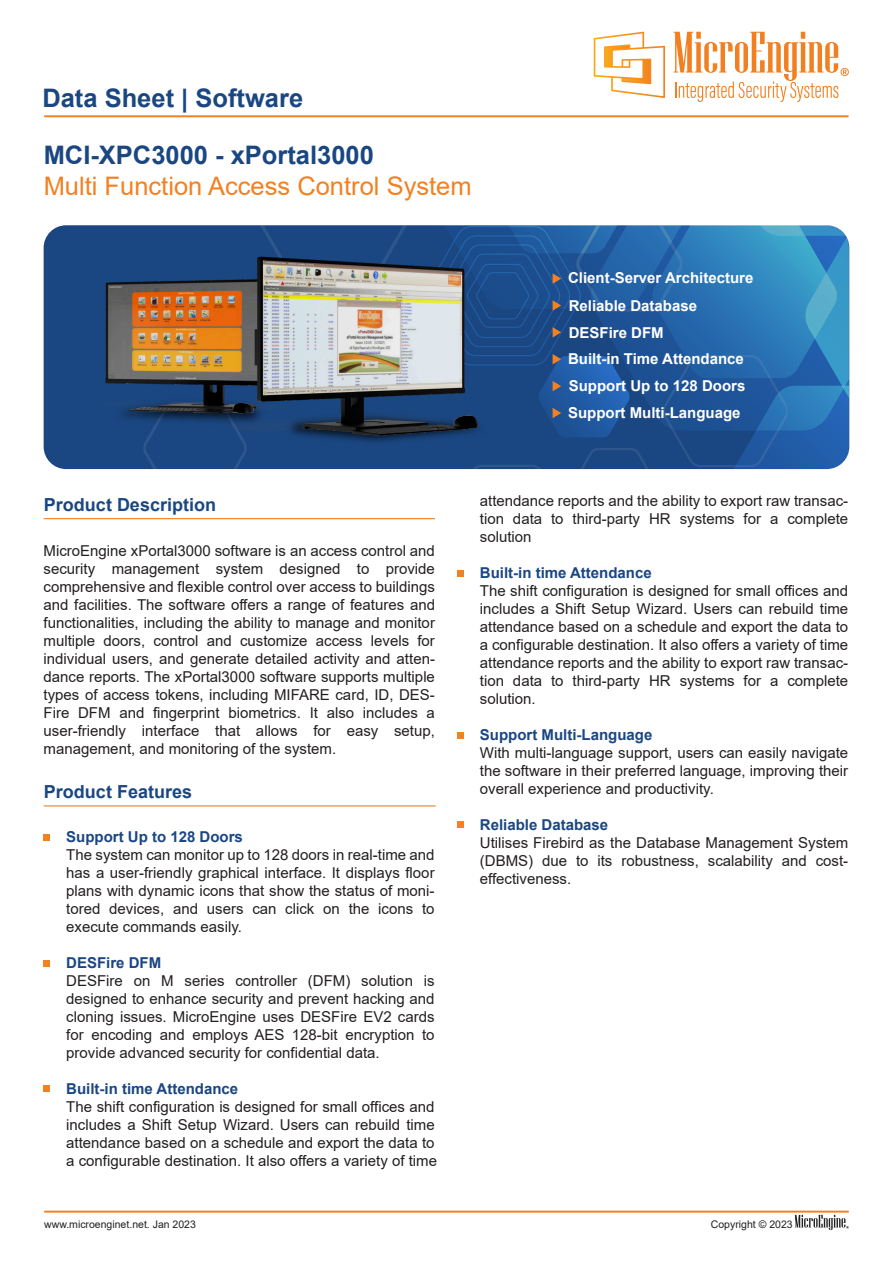
<style>
.page{position:relative;width:893px;height:1263px;background:#fff}
.page>*{position:absolute;margin:0;border:0;box-sizing:border-box;transform-origin:0 0}
.t1{font:700 25.5px "Arial";color:#1a4782}
.t2{font:25.5px "Arial";color:#f38020}
.t3{font:700 18px "Arial";color:#1a4782}
.t4{font:15px/18px "Arial";color:#231f20;text-align:justify}
.t5{font:700 15px "Arial";color:#fff}
.t6{font:700 15px "Arial";color:#1a4683}
.t7{font:10.5px "Arial";color:#231f20}
</style>
<div class="page">
<div style="left:44px;top:225px;width:805px;height:244px;background:#1a4782;border-radius:22px"></div>
<hr style="left:44px;top:1211px;width:805px;height:1px;background:#f38020">
<hr style="left:44px;top:115px;width:805px;height:2px;background:#f38020">
<svg style="left:674px;top:32px;width:175px;height:70px"></svg>
<svg style="left:594px;top:32px;width:71px;height:66px"></svg>
<svg style="left:795px;top:1215px;width:54px;height:15px"></svg>
<hr style="left:44px;top:518px;width:391px;height:1px;background:#f38020">
<svg style="left:517px;top:225px;width:332px;height:244px"></svg>
<hr style="left:44px;top:805px;width:392px;height:1px;background:#f38020">
<svg style="left:44px;top:835px;width:6px;height:6px"></svg>
<svg style="left:44px;top:1085px;width:6px;height:6px"></svg>
<svg style="left:44px;top:960px;width:6px;height:6px"></svg>
<svg style="left:457px;top:570px;width:6px;height:6px"></svg>
<svg style="left:457px;top:822px;width:6px;height:6px"></svg>
<svg style="left:457px;top:733px;width:6px;height:6px"></svg>
<img style="left:64px;top:225px;width:453px;height:245px">
<h1 class="t1" style="left:42px;top:80px;width:262px">Data Sheet | Software</h1>
<h1 class="t1" style="left:44px;top:137px;width:332px">MCI-XPC3000 - xPortal3000</h1>
<h1 class="t2" style="left:44px;top:168px;width:429px">Multi Function Access Control System</h1>
<p class="t5" style="left:568px;top:267px;width:187px">Client-Server Architecture</p>
<p class="t5" style="left:569px;top:295px;width:130px">Reliable Database</p>
<p class="t5" style="left:569px;top:322px;width:97px">DESFire DFM</p>
<p class="t5" style="left:568px;top:349px;width:177px">Built-in Time Attendance</p>
<p class="t5" style="left:569px;top:375px;width:178px">Support Up to 128 Doors</p>
<p class="t5" style="left:568px;top:402px;width:174px">Support Multi-Language</p>
<p class="t3" style="left:44px;top:492px;width:174px">Product Description</p>
<p class="t4" style="left:44px;top:541px;width:393px">MicroEngine xPortal3000 software is an access control and security management system designed to provide comprehensive and flexible control over access to buildings and facilities. The software offers a range of features and functionalities, including the ability to manage and monitor multiple doors, control and customize access levels for individual users, and generate detailed activity and atten&shy;dance reports. The xPortal3000 software supports multiple types of access tokens, including MIFARE card, ID, DES-Fire DFM and fingerprint biometrics. It also includes a user-friendly interface that allows for easy setup, management, and monitoring of the system.</p>
<p class="t3" style="left:44px;top:779px;width:150px">Product Features</p>
<p class="t6" style="left:66px;top:826px;width:178px">Support Up to 128 Doors</p>
<p class="t4" style="left:66px;top:846px;width:370px">The system can monitor up to 128 doors in real-time and has a user-friendly graphical interface. It displays floor plans with dynamic icons that show the status of moni&shy;tored devices, and users can click on the icons to execute commands easily.</p>
<p class="t6" style="left:66px;top:952px;width:97px">DESFire DFM</p>
<p class="t4" style="left:66px;top:972px;width:370px">DESFire on M series controller (DFM) solution is designed to enhance security and prevent hacking and cloning issues. MicroEngine uses DESFire EV2 cards for encoding and employs AES 128-bit encryption to provide advanced security for confidential data.</p>
<p class="t6" style="left:66px;top:1078px;width:173px">Built-in time Attendance</p>
<p class="t4" style="left:66px;top:1098px;width:372px;text-align:left">The shift configuration is designed for small offices and includes a Shift Setup Wizard. Users can rebuild time attendance based on a schedule and export the data to a configurable destination. It also offers a variety of time</p>
<p class="t4" style="left:480px;top:492px;width:370px">attendance reports and the ability to export raw transac&shy;tion data to third-party HR systems for a complete solution</p>
<p class="t6" style="left:480px;top:562px;width:173px">Built-in time Attendance</p>
<p class="t4" style="left:480px;top:582px;width:370px">The shift configuration is designed for small offices and includes a Shift Setup Wizard. Users can rebuild time attendance based on a schedule and export the data to a configurable destination. It also offers a variety of time attendance reports and the ability to export raw transac&shy;tion data to third-party HR systems for a complete solution.</p>
<p class="t6" style="left:480px;top:724px;width:174px">Support Multi-Language</p>
<p class="t4" style="left:480px;top:744px;width:370px">With multi-language support, users can easily navigate the software in their preferred language, improving their overall experience and productivity.</p>
<p class="t6" style="left:480px;top:814px;width:130px">Reliable Database</p>
<p class="t4" style="left:480px;top:834px;width:370px">Utilises Firebird as the Database Management System (DBMS) due to its robustness, scalability and cost&shy;effectiveness.</p>
<p class="t7" style="left:44px;top:1217px;width:153px">www.microenginet.net. Jan 2023</p>
<p class="t7" style="left:711px;top:1217px;width:83px">Copyright © 2023</p>
</div>
